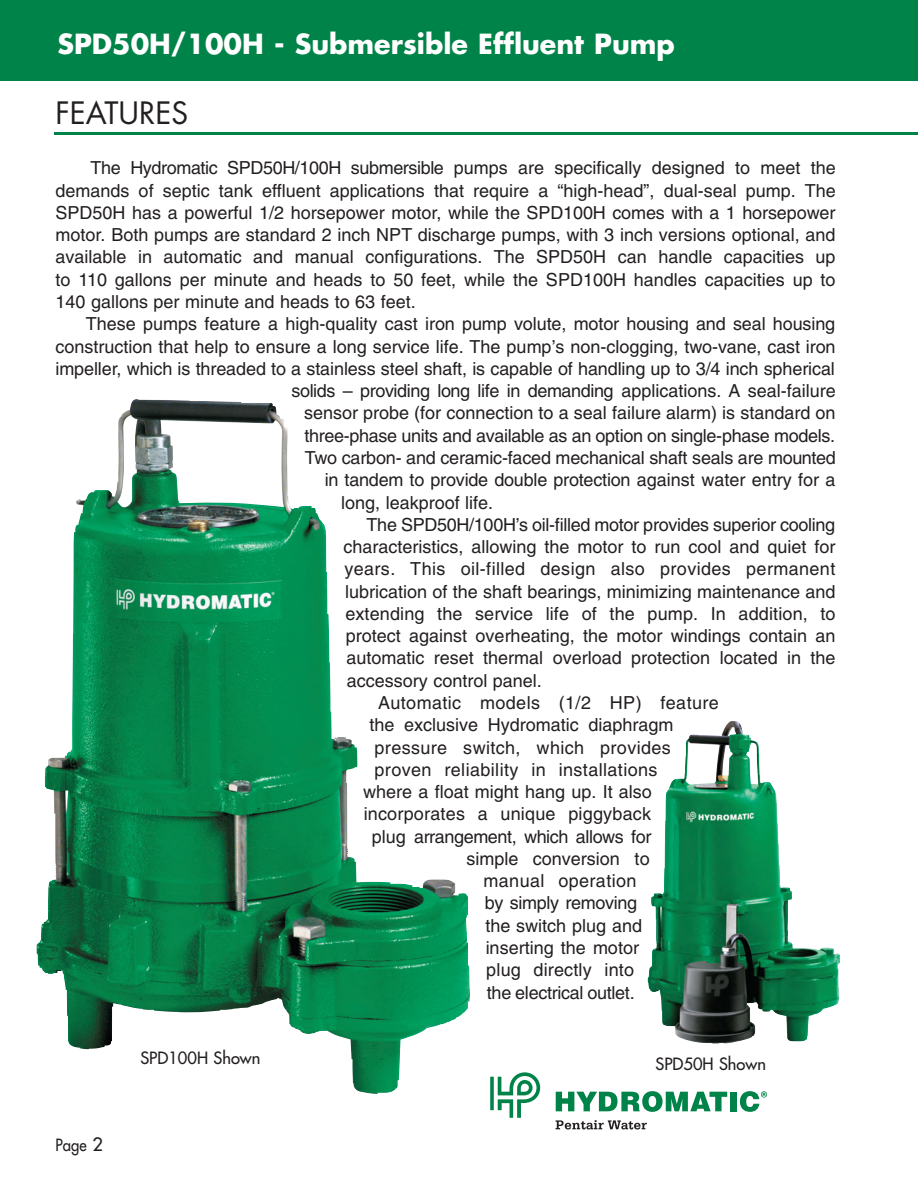
<style>
.page{position:relative;width:918px;height:1188px;background:#fff}
.page>*{position:absolute;margin:0;border:0;box-sizing:border-box;transform-origin:0 0}
.t1{font:30px "Futura";color:#231f20}
.t2{font:700 27px "Futura";color:#fff}
.t3{font:18px/22.2px "Helvetica";color:#231f20;text-align:justify}
.t4{font:18px "Helvetica";letter-spacing:.02em;color:#231f20}
.t5{font:18px "Helvetica";letter-spacing:-.02em;color:#231f20}
.t6{font:16.5px "Futura";color:#231f20}
.t7{font:16.5px "Futura";color:#231f20;scale:.9 1}
.s1{font-size:18px}
</style>
<div class="page">
<div style="left:0;top:0;width:918px;height:81px;background:#008348"></div>
<hr style="left:54px;top:132px;width:864px;height:3px;background:#008348">
<img style="left:36px;top:399px;width:434px;height:695px">
<img style="left:648px;top:721px;width:192px;height:321px">
<svg style="left:556px;top:1091px;width:171px;height:21px"></svg>
<div style="left:730px;top:1092px;width:7px;height:19px;background:#008348"></div>
<svg style="left:490px;top:1072px;width:50px;height:46px"></svg>
<svg style="left:740px;top:1091px;width:27px;height:21px"></svg>
<svg style="left:556px;top:1120px;width:91px;height:10px"></svg>
<h2 class="t2" style="left:57px;top:31px;width:619px">SPD50H/100H - Submersible Effluent Pump</h2>
<h1 class="t1" style="left:56px;top:100px;width:134px">FEATURES</h1>
<p class="t3" style="left:55px;top:159px;width:782px;text-indent:35px">The Hydromatic SPD50H/100H submersible pumps are specifically designed to meet the demands of septic tank effluent applications that require a “high-head”, dual-seal pump. The SPD50H has a powerful 1/2 horsepower motor, while the SPD100H comes with a 1 horsepower motor. Both pumps are standard 2 inch NPT discharge pumps, with 3 inch versions optional, and available in automatic and manual configurations. The SPD50H can handle capacities up to 110 gallons per minute and heads to 50 feet, while the SPD100H handles capacities up to 140 gallons per minute and heads to 63 feet.</p>
<p class="t3" style="left:86px;top:315px;width:751px">These pumps feature a high-quality cast iron pump volute, motor housing and seal housing</p>
<p class="t3" style="left:55px;top:337px;width:782px">construction that help to ensure a long service life. The pump’s non-clogging, two-vane, cast iron</p>
<p class="t3" style="left:55px;top:359px;width:781px">impeller, which is threaded to a stainless steel shaft, is capable of handling up to 3/4 inch spherical</p>
<p class="t5" style="left:291px;top:384px;width:546px">solids – providing long life in demanding applications. A seal-failure</p>
<p class="t3" style="left:304px;top:404px;width:533px">sensor probe (for connection to a seal failure alarm) is standard on</p>
<p class="t3" style="left:304px;top:426px;width:532px">three-phase units and available as an option on single-phase models.</p>
<p class="t3" style="left:305px;top:448px;width:533px">Two carbon- and ceramic-faced mechanical shaft seals are mounted</p>
<p class="t3" style="left:325px;top:470px;width:512px">in tandem to provide double protection against water entry for a</p>
<p class="t3" style="left:341px;top:493px;width:154px">long, leakproof life.</p>
<p class="t3" style="left:367px;top:515px;width:470px">The SPD50H/100H’s oil-filled motor provides superior cooling</p>
<p class="t3" style="left:343px;top:537px;width:494px">characteristics, allowing the motor to run cool and quiet for</p>
<p class="t4" style="left:344px;top:562px;width:493px">years. This oil-filled design also provides permanent</p>
<p class="t3" style="left:345px;top:582px;width:492px">lubrication of the shaft bearings, minimizing maintenance and</p>
<p class="t3" style="left:345px;top:604px;width:492px">extending the service life of the pump. In addition, to</p>
<p class="t3" style="left:346px;top:626px;width:491px">protect against overheating, the motor windings contain an</p>
<p class="t3" style="left:346px;top:649px;width:491px">automatic reset thermal overload protection located in the</p>
<p class="t3" style="left:347px;top:671px;width:197px">accessory control panel.</p>
<p class="t4" style="left:378px;top:696px;width:342px">Automatic models (1/2 HP) feature</p>
<p class="t3" style="left:370px;top:715px;width:305px">the exclusive Hydromatic diaphragm</p>
<p class="t4" style="left:375px;top:741px;width:298px">pressure switch, which provides</p>
<p class="t4" style="left:375px;top:763px;width:284px">proven reliability in installations</p>
<p class="t3" style="left:363px;top:782px;width:290px">where a float might hang up. It also</p>
<p class="t3" style="left:364px;top:805px;width:289px">incorporates a unique piggyback</p>
<p class="t5" style="left:372px;top:830px;width:281px">plug arrangement, which allows for</p>
<p class="t3" style="left:466px;top:849px;width:185px">simple conversion to</p>
<p class="t4" style="left:484px;top:874px;width:155px">manual operation</p>
<p class="t3" style="left:485px;top:894px;width:154px">by simply removing</p>
<p class="t3" style="left:485px;top:916px;width:158px">the switch plug and</p>
<p class="t3" style="left:486px;top:938px;width:155px">inserting the motor</p>
<p class="t3" style="left:486px;top:960px;width:149px">plug directly into</p>
<p class="t3" style="left:487px;top:983px;width:149px">the electrical outlet.</p>
<p class="t7" style="left:56px;top:1137px;width:54px">Page <span class="s1">2</span></p>
<p class="t6" style="left:140px;top:1050px;width:122px">SPD100H Shown</p>
<p class="t6" style="left:655px;top:1056px;width:112px">SPD50H Shown</p>
</div>
